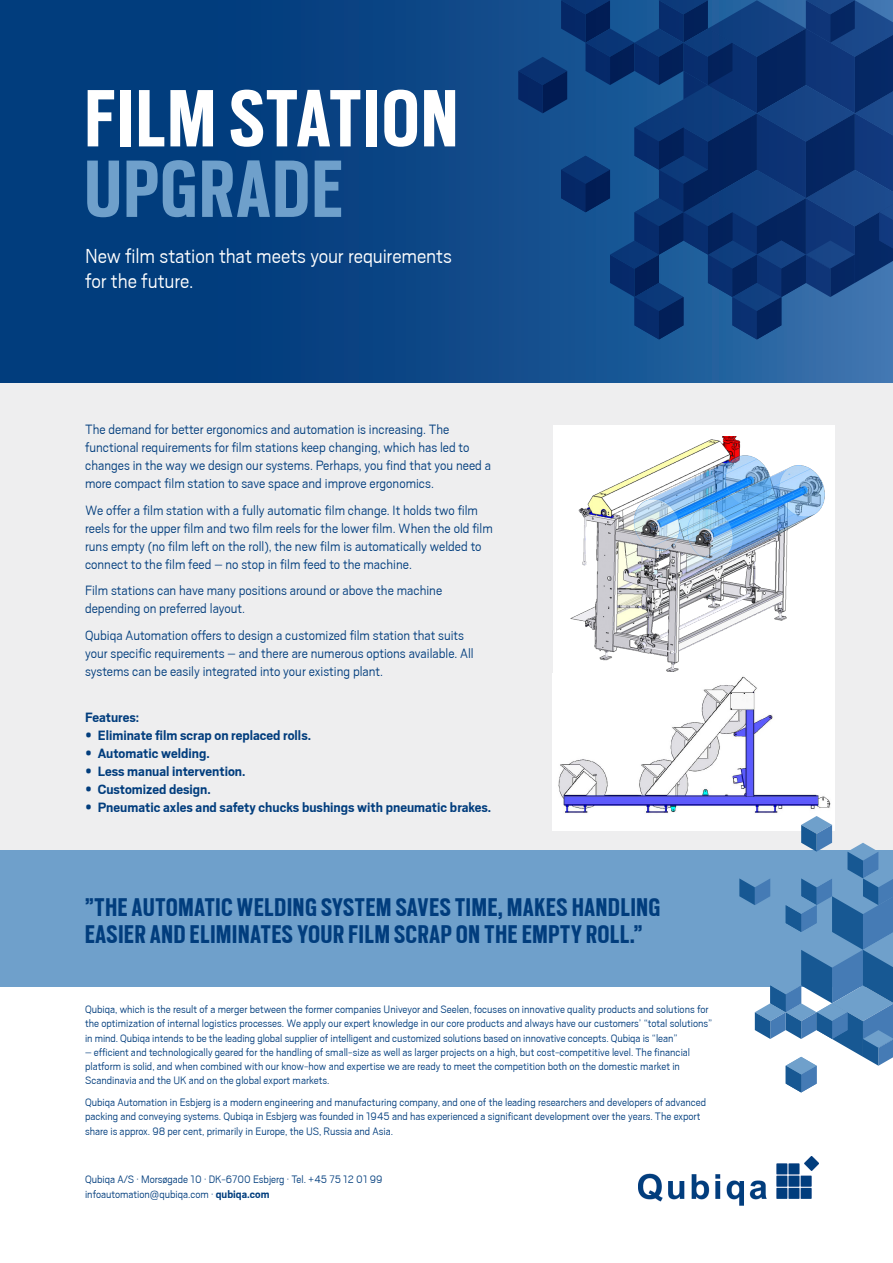
<style>
.page{position:relative;width:893px;height:1263px;background:#fff}
.page>*{position:absolute;margin:0;border:0;box-sizing:border-box;transform-origin:0 0}
.Produkt_Brødtekster{font:700 90px/70.5px "Scout Cond";letter-spacing:.03em;color:#fff}
.Brødtekst{font:700 28.5px/27px "Scout Cond";letter-spacing:.03em;color:#013d7d}
.Brødtekst-2{font:300 22.5px/25.5px "Scout";letter-spacing:-.005em;color:#fff}
.Brød_10_12___luft{font:300 15px/18px "Scout";color:#013d7d}
.Bulletliste{font:700 15px "Scout";color:#013d7d}
.Produkt_Brødtekster-2{font:300 12px/14.2px "Scout";color:#013d7d}
.s1{color:#6fa0cb}
.s2{font-weight:700}
</style>
<div class="page">
<div style="left:0;top:378px;width:893px;height:517px;background:#eeeeef"></div>
<div style="left:0;top:0;width:893px;height:383px;background:linear-gradient(to right,#003172,#326ca8)"></div>
<svg style="left:518px;top:0;width:375px;height:339px;background:#11407e"></svg>
<div style="left:0;top:850px;width:893px;height:136px;background:#6fa0cb"></div>
<img style="left:639px;top:1156px;width:180px;height:49px">
<div style="left:553px;top:425px;width:282px;height:249px;background:#fff"></div>
<img style="left:553px;top:674px;width:282px;height:156px">
<img style="left:570px;top:436px;width:255px;height:236px">
<svg style="left:739px;top:816px;width:154px;height:276px"></svg>
<p class="Produkt_Brødtekster" style="left:85px;top:84px;width:374px">FILM STATION<br><span class="s1">UPGRADE</span></p>
<p class="Brødtekst-2" style="left:85px;top:243px;width:368px">New film station that meets your requirements for the future.</p>
<p class="Brød_10_12___luft" style="left:85px;top:421px;width:408px">The demand for better ergonomics and automation is increasing. The functional requirements for film stations keep changing, which has led to changes in the way we design our systems. Perhaps, you find that you need a more compact film station to save space and improve ergonomics.</p>
<p class="Brød_10_12___luft" style="left:85px;top:501px;width:409px">We offer a film station with a fully automatic film change. It holds two film reels for the upper film and two film reels for the lower film. When the old film runs empty (no film left on the roll), the new film is automatically welded to connect to the film feed – no stop in film feed to the machine.</p>
<p class="Brød_10_12___luft" style="left:85px;top:582px;width:359px">Film stations can have many positions around or above the machine depending on preferred layout.</p>
<p class="Brød_10_12___luft" style="left:85px;top:626px;width:390px">Qubiqa Automation offers to design a customized film station that suits your specific requirements – and there are numerous options available. All systems can be easily integrated into your existing plant.</p>
<p class="Bulletliste" style="left:85px;top:711px;width:56px">Features:</p>
<p class="Bulletliste" style="left:85px;top:729px;width:228px">• Eliminate film scrap on replaced rolls.</p>
<p class="Bulletliste" style="left:85px;top:747px;width:126px">• Automatic welding.</p>
<p class="Bulletliste" style="left:85px;top:765px;width:162px">• Less manual intervention.</p>
<p class="Bulletliste" style="left:85px;top:783px;width:127px">• Customized design.</p>
<p class="Bulletliste" style="left:85px;top:801px;width:408px">• Pneumatic axles and safety chucks bushings with pneumatic brakes.</p>
<p class="Brødtekst" style="left:85px;top:894px;width:577px">”THE AUTOMATIC WELDING SYSTEM SAVES TIME, MAKES HANDLING<br>EASIER AND ELIMINATES YOUR FILM SCRAP ON THE EMPTY ROLL.”</p>
<p class="Produkt_Brødtekster-2" style="left:85px;top:1002px;width:629px">Qubiqa, which is the result of a merger between the former companies Univeyor and Seelen, focuses on innovative quality products and solutions for the optimization of internal logistics processes. We apply our expert knowledge in our core products and always have our customers’ “total solutions” in mind. Qubiqa intends to be the leading global supplier of intelligent and customized solutions based on innovative concepts. Qubiqa is “lean”</p>
<p class="Produkt_Brødtekster-2" style="left:85px;top:1045px;width:607px">– efficient and technologically geared for the handling of small-size as well as larger projects on a high, but cost-competitive level. The financial platform is solid, and when combined with our know-how and expertise we are ready to meet the competition both on the domestic market in<br>Scandinavia and the UK and on the global export markets.</p>
<p class="Produkt_Brødtekster-2" style="left:85px;top:1095px;width:623px">Qubiqa Automation in Esbjerg is a modern engineering and manufacturing company, and one of the leading researchers and developers of advanced packing and conveying systems. Qubiqa in Esbjerg was founded in 1945 and has experienced a significant development over the years. The export share is approx. 98 per cent, primarily in Europe, the US, Russia and Asia.</p>
<p class="Produkt_Brødtekster-2" style="left:85px;top:1172px;width:299px;line-height:15px">Qubiqa A/S · Morsøgade 10 · DK-6700 Esbjerg · Tel. +45 75 12 01 99 infoautomation@qubiqa.com · <span class="s2">qubiqa.com</span></p>
</div>
